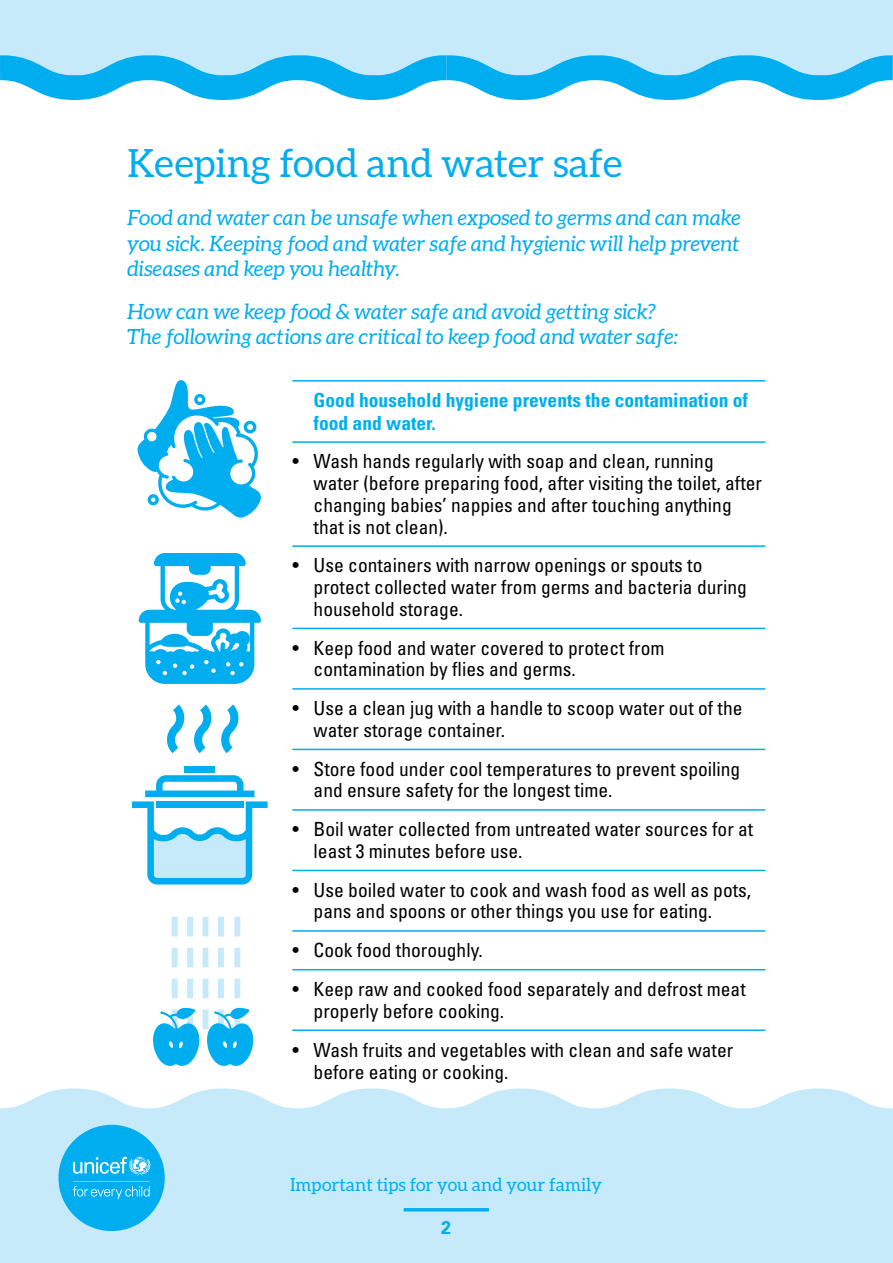
<style>
.page{position:relative;width:893px;height:1263px;background:#fff}
.page>*{position:absolute;margin:0;border:0;box-sizing:border-box;transform-origin:0 0}
.t1{font:39px "Aleo";color:#00aeef}
.t2{font:italic 21px/25.5px "Aleo";color:#00aeef;text-align:justify}
.t3{font:condensed 19.5px/21.8px "Univers";color:#000}
.t4{font:700 condensed 19.5px/22.5px "Univers";color:#00aeef}
.t5{font:18px "Aleo";color:#00aeef}
.t6{font:300 condensed 18px "Univers LT Std";color:#00aeef}
</style>
<div class="page">
<div style="left:0;top:1111px;width:893px;height:152px;background:#c7eafb"></div>
<svg style="left:0;top:1088px;width:893px;height:45px"></svg>
<hr style="left:404px;top:1208px;width:85px;height:3px;background:#00aeef">
<div style="left:0;top:0;width:893px;height:77px;background:#c7eafb"></div>
<svg style="left:0;top:55px;width:893px;height:45px"></svg>
<div style="left:58px;top:1125px;width:107px;height:106px;background:#00aeef;border-radius:50%"></div>
<svg style="left:73px;top:1157px;width:77px;height:18px"></svg>
<hr style="left:73px;top:1181px;width:77px;height:1px;background:#fff">
<svg style="left:73px;top:1186px;width:77px;height:13px"></svg>
<hr style="left:292px;top:380px;width:473px;height:2px;background:#00aeef">
<hr style="left:292px;top:441px;width:473px;height:2px;background:#00aeef">
<hr style="left:292px;top:545px;width:473px;height:2px;background:#00aeef">
<hr style="left:292px;top:628px;width:473px;height:1px;background:#00aeef">
<hr style="left:292px;top:688px;width:473px;height:2px;background:#00aeef">
<hr style="left:292px;top:749px;width:473px;height:1px;background:#00aeef">
<hr style="left:292px;top:809px;width:473px;height:2px;background:#00aeef">
<hr style="left:292px;top:870px;width:473px;height:1px;background:#00aeef">
<hr style="left:292px;top:930px;width:473px;height:2px;background:#00aeef">
<hr style="left:292px;top:969px;width:473px;height:1px;background:#00aeef">
<hr style="left:292px;top:1029px;width:473px;height:2px;background:#00aeef">
<svg style="left:137px;top:380px;width:124px;height:138px"></svg>
<svg style="left:139px;top:553px;width:122px;height:131px"></svg>
<div style="left:184px;top:766px;width:31px;height:7px;background:#00aeef"></div>
<svg style="left:132px;top:775px;width:136px;height:109px"></svg>
<svg style="left:194px;top:704px;width:18px;height:49px"></svg>
<svg style="left:221px;top:704px;width:18px;height:49px"></svg>
<svg style="left:167px;top:704px;width:18px;height:49px"></svg>
<div style="left:172px;top:978px;width:6px;height:20px;background:#c7eafb"></div>
<div style="left:172px;top:948px;width:6px;height:19px;background:#c7eafb"></div>
<div style="left:172px;top:917px;width:6px;height:19px;background:#c7eafb"></div>
<div style="left:187px;top:978px;width:6px;height:20px;background:#c7eafb"></div>
<div style="left:187px;top:948px;width:6px;height:19px;background:#c7eafb"></div>
<div style="left:187px;top:917px;width:6px;height:19px;background:#c7eafb"></div>
<div style="left:203px;top:978px;width:6px;height:20px;background:#c7eafb"></div>
<div style="left:203px;top:948px;width:6px;height:19px;background:#c7eafb"></div>
<div style="left:203px;top:917px;width:6px;height:19px;background:#c7eafb"></div>
<div style="left:218px;top:978px;width:6px;height:20px;background:#c7eafb"></div>
<div style="left:218px;top:948px;width:6px;height:19px;background:#c7eafb"></div>
<div style="left:218px;top:917px;width:6px;height:19px;background:#c7eafb"></div>
<div style="left:234px;top:978px;width:6px;height:20px;background:#c7eafb"></div>
<div style="left:234px;top:948px;width:6px;height:19px;background:#c7eafb"></div>
<div style="left:234px;top:917px;width:6px;height:19px;background:#c7eafb"></div>
<svg style="left:153px;top:1007px;width:101px;height:59px"></svg>
<h1 class="t1" style="left:128px;top:141px;width:496px">Keeping food and water safe</h1>
<p class="t2" style="left:128px;top:205px;width:614px">Food and water can be unsafe when exposed to germs and can make you sick. Keeping food and water safe and hygienic will help prevent diseases and keep you healthy.</p>
<p class="t2" style="left:128px;top:298px;width:552px">How can we keep food &amp; water safe and avoid getting sick?<br>The following actions are critical to keep food and water safe:</p>
<p class="t4" style="left:314px;top:389px;width:436px">Good household hygiene prevents the contamination of food and water.</p>
<p class="t3" style="left:314px;top:450px;width:450px;text-indent:-21px">• Wash hands regularly with soap and clean, running water (before preparing food, after visiting the toilet, after changing babies’ nappies and after touching anything that is not clean).</p>
<p class="t3" style="left:314px;top:554px;width:435px;text-indent:-21px">• Use containers with narrow openings or spouts to protect collected water from germs and bacteria during household storage.</p>
<p class="t3" style="left:314px;top:636px;width:352px;text-indent:-21px">• Keep food and water covered to protect from contamination by flies and germs.</p>
<p class="t3" style="left:314px;top:697px;width:430px;text-indent:-21px">• Use a clean jug with a handle to scoop water out of the water storage container.</p>
<p class="t3" style="left:314px;top:757px;width:428px;text-indent:-21px">• Store food under cool temperatures to prevent spoiling and ensure safety for the longest time.</p>
<p class="t3" style="left:314px;top:818px;width:441px;text-indent:-21px">• Boil water collected from untreated water sources for at least 3 minutes before use.</p>
<p class="t3" style="left:314px;top:878px;width:439px;text-indent:-21px">• Use boiled water to cook and wash food as well as pots, pans and spoons or other things you use for eating.</p>
<p class="t3" style="left:292px;top:939px;width:192px">• Cook food thoroughly.</p>
<p class="t3" style="left:314px;top:978px;width:434px;text-indent:-21px">• Keep raw and cooked food separately and defrost meat properly before cooking.</p>
<p class="t3" style="left:314px;top:1038px;width:421px;line-height:22.5px;text-indent:-21px">• Wash fruits and vegetables with clean and safe water before eating or cooking.</p>
<p class="t5" style="left:290px;top:1174px;width:314px">Important tips for you and your family</p>
<p class="t6" style="left:442px;top:1216px;width:9px">2</p>
</div>
